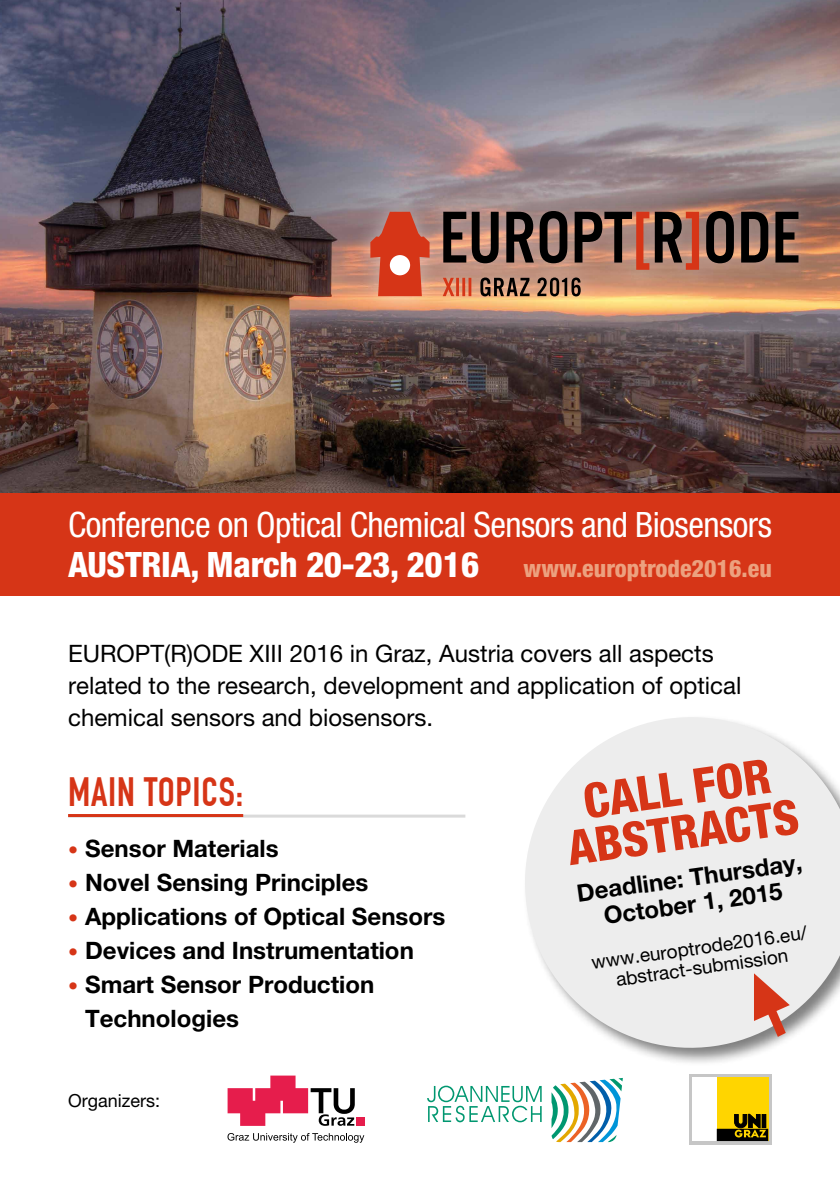
<style>
.page{position:relative;width:840px;height:1191px;background:#fff}
.page>*{position:absolute;margin:0;border:0;box-sizing:border-box;transform-origin:0 0}
.t1{font:800 condensed 48px/44px "Helvetica Neue LT Pro";color:#d63517;text-align:center}
.t2{font:700 40px "DIN Condensed";letter-spacing:.02em;color:#d63517}
.t3{font:condensed 35px "Helvetica Neue LT Pro";letter-spacing:-.015em;color:#fff}
.t4{font:800 condensed 35px "Helvetica Neue LT Pro";letter-spacing:-.01em;color:#fff}
.t5{font:700 24px/26px "Helvetica Neue LT Pro";color:#000;text-align:center}
.t6{font:24px/32px "Helvetica Neue LT Pro";color:#000}
.t7{font:800 condensed 24px "Helvetica Neue LT Pro";color:#eca17f}
.t8{font:19px/20px "Helvetica Neue LT Pro";color:#000;text-align:center}
.t9{font:18px "Helvetica Neue LT Pro";color:#000}
.s1{font-size:20px;color:#d63517}
</style>
<div class="page">
<svg style="left:525px;top:717px;width:314px;height:342px;fill:#ededed"></svg>
<img style="left:0;top:0;width:839px;height:493px">
<div style="left:349px;top:191px;width:468px;height:126px;background:#fff;opacity:.5"></div>
<svg style="left:443px;top:211px;width:255px;height:59px;background:#78554a"></svg>
<svg style="left:705px;top:211px;width:93px;height:52px;background:#58433a"></svg>
<svg style="left:370px;top:212px;width:59px;height:84px;background:#d05d46"></svg>
<hr style="left:468px;top:278px;width:3px;height:18px;background:#d63517">
<hr style="left:462px;top:278px;width:3px;height:18px;background:#d63517">
<svg style="left:442px;top:278px;width:16px;height:18px"></svg>
<svg style="left:480px;top:277px;width:100px;height:19px;background:#81604e"></svg>
<div style="left:0;top:493px;width:839px;height:102px;background:#d63517"></div>
<svg style="left:689px;top:1074px;width:82px;height:70px"></svg>
<div style="left:692px;top:1077px;width:24px;height:64px;background:#fff"></div>
<div style="left:716px;top:1077px;width:51px;height:64px;background:#ffd500"></div>
<svg style="left:716px;top:1114px;width:51px;height:27px"></svg>
<svg style="left:427px;top:1085px;width:114px;height:37px"></svg>
<svg style="left:551px;top:1078px;width:71px;height:64px"></svg>
<div style="left:356px;top:1117px;width:8px;height:8px;background:#e61d4c"></div>
<svg style="left:227px;top:1133px;width:137px;height:9px"></svg>
<svg style="left:227px;top:1075px;width:127px;height:50px"></svg>
<svg style="left:753px;top:973px;width:36px;height:64px;background:#d88e80"></svg>
<hr style="left:68px;top:814px;width:397px;height:3px;background:#dadada">
<hr style="left:68px;top:814px;width:175px;height:3px;background:#d63517">
<h3 class="t3" style="left:68px;top:504px;width:705px">Conference on Optical Chemical Sensors and Biosensors</h3>
<h3 class="t4" style="left:68px;top:543px;width:412px">AUSTRIA, March 20-23, 2016</h3>
<p class="t7" style="left:523px;top:553px;width:250px">www.europtrode2016.eu</p>
<p class="t6" style="left:68px;top:637px;width:674px">EUROPT(R)ODE XIII 2016 in Graz, Austria covers all aspects related to the research, development and application of optical chemical sensors and biosensors.</p>
<h2 class="t2" style="left:68px;top:768px;width:176px">MAIN TOPICS:</h2>
<p class="t5" style="left:68px;top:834px;width:212px"><span class="s1">•</span> Sensor Materials</p>
<p class="t5" style="left:68px;top:868px;width:302px"><span class="s1">•</span> Novel Sensing Principles</p>
<p class="t5" style="left:68px;top:902px;width:378px"><span class="s1">•</span> Applications of Optical Sensors</p>
<p class="t5" style="left:68px;top:936px;width:347px"><span class="s1">•</span> Devices and Instrumentation</p>
<p class="t5" style="left:85px;top:966px;width:290px;line-height:34px;text-align:left;text-indent:-17px"><span class="s1">•</span> Smart Sensor Production<br>Technologies</p>
<p class="t9" style="left:68px;top:1090px;width:93px">Organizers:</p>
<h1 class="t1" style="left:558px;top:782px;width:234px;rotate:-8deg">CALL FOR<br>ABSTRACTS</h1>
<p class="t5" style="left:575px;top:880px;width:228px;rotate:-8deg">Deadline: Thursday,<br>October 1, 2015</p>
<p class="t8" style="left:590px;top:952px;width:219px;rotate:-8deg">www.europtrode2016.eu/ abstract-submission</p>
</div>
